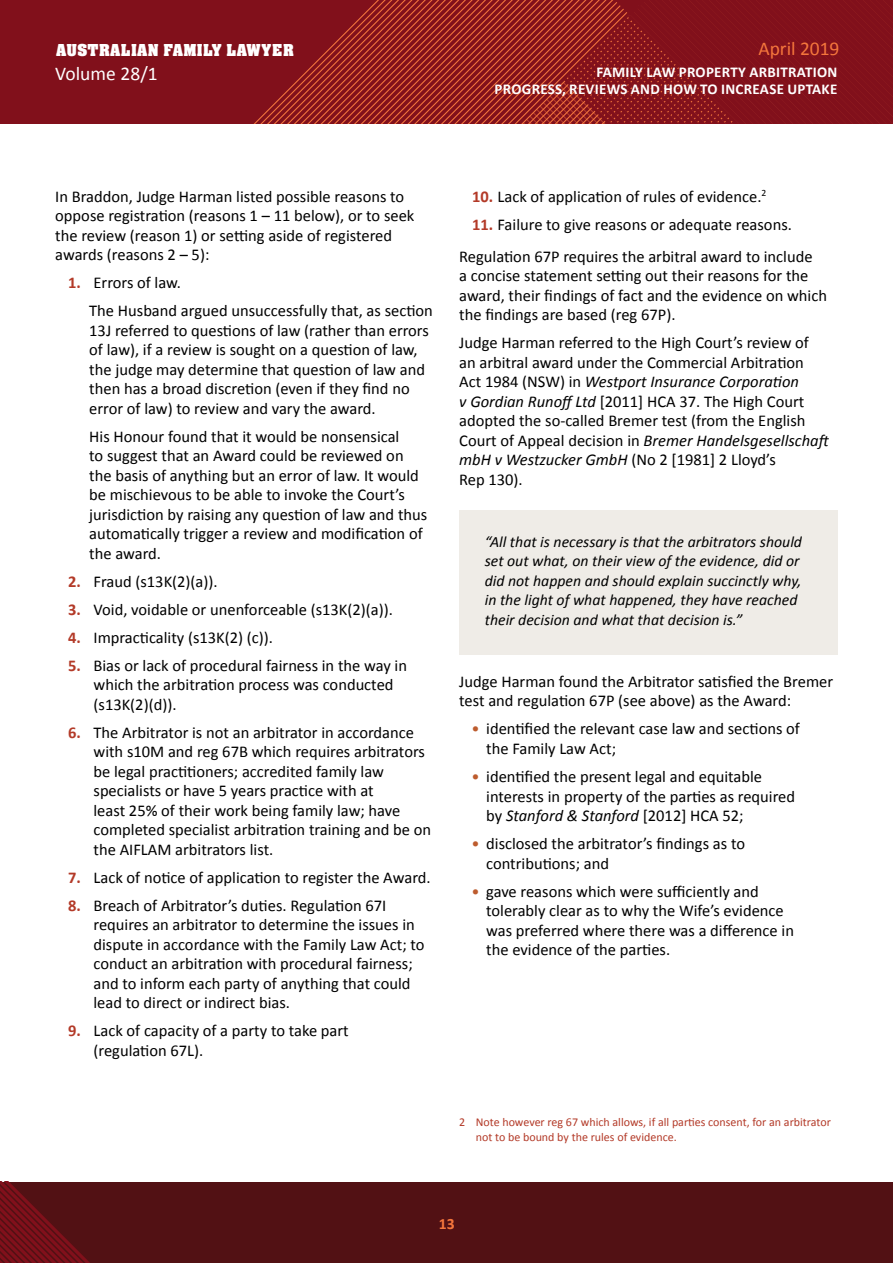
<style>
.page{position:relative;width:893px;height:1263px;background:#fff}
.page>*{position:absolute;margin:0;border:0;box-sizing:border-box;transform-origin:0 0}
.t1{font:19.5px "Calibri";color:#fff}
.t2{font:19.5px "Calibri";color:#f4763c}
.t3{font:18px "Aachen Bold Plain";letter-spacing:.02em;color:#fff}
.t4{font:16.5px/19.5px "Calibri";color:#000}
.t5{font:italic 15.75px/19.5px "Calibri";color:#000}
.t6{font:700 15.75px "Calibri";color:#f4763c}
.t7{font:700 15px/16.8px "Calibri";letter-spacing:.02em;color:#fff;text-align:right}
.t8{font:12px/14.4px "Calibri";color:#b33a28}
.s1{font-weight:700;color:#b33a28}
.s2{font-style:italic}
.s3{color:#bd5c2e}
</style>
<div class="page">
<div style="left:0;top:0;width:893px;height:124px;background:#81101b"></div>
<svg style="left:254px;top:0;width:639px;height:124px"></svg>
<div style="left:0;top:1182px;width:893px;height:81px;background:#521114"></div>
<svg style="left:0;top:1182px;width:90px;height:81px"></svg>
<div style="left:459px;top:510px;width:379px;height:144px;background:#efece7"></div>
<p class="t3" style="left:56px;top:39px;width:240px">AUSTRALIAN FAMILY LAWYER</p>
<p class="t1" style="left:55px;top:62px;width:104px">Volume 28/1</p>
<p class="t2" style="left:758px;top:36px;width:82px">April 2019</p>
<p class="t7" style="left:495px;top:63px;width:344px">FAMILY LAW PROPERTY ARBITRATION<br>PROGRESS, REVIEWS AND HOW TO INCREASE UPTAKE</p>
<p class="t4" style="left:55px;top:186px;width:361px">In Braddon, Judge Harman listed possible reasons to oppose registration (reasons 1 – 11 below), or to seek the review (reason 1) or setting aside of registered awards (reasons 2 – 5):</p>
<p class="t4" style="left:89px;top:268px;width:345px;line-height:28px;text-indent:-21px"><span class="s1">1.</span> Errors of law.<br>The Husband argued unsuccessfully that, as section</p>
<p class="t4" style="left:89px;top:320px;width:341px">13J referred to questions of law (rather than errors of law), if a review is sought on a question of law, the judge may determine that question of law and then has a broad discretion (even if they find no error of law) to review and vary the award.</p>
<p class="t4" style="left:89px;top:426px;width:340px">His Honour found that it would be nonsensical<br>to suggest that an Award could be reviewed on the basis of anything but an error of law. It would be mischievous to be able to invoke the Court’s jurisdiction by raising any question of law and thus automatically trigger a review and modification of the award.</p>
<p class="t4" style="left:68px;top:571px;width:151px"><span class="s1">2.</span> Fraud (s13K(2)(a)).</p>
<p class="t4" style="left:68px;top:599px;width:326px"><span class="s1">3.</span> Void, voidable or unenforceable (s13K(2)(a)).</p>
<p class="t4" style="left:68px;top:627px;width:207px"><span class="s1">4.</span> Impracticality (s13K(2) (c)).</p>
<p class="t4" style="left:94px;top:655px;width:315px;text-indent:-26px"><span class="s1">5.</span> Bias or lack of procedural fairness in the way in which the arbitration process was conducted (s13K(2)(d)).</p>
<p class="t4" style="left:94px;top:722px;width:339px;text-indent:-26px"><span class="s1">6.</span> The Arbitrator is not an arbitrator in accordance with s10M and reg 67B which requires arbitrators be legal practitioners; accredited family law specialists or have 5 years practice with at<br>least 25% of their work being family law; have completed specialist arbitration training and be on the AIFLAM arbitrators list.</p>
<p class="t4" style="left:68px;top:867px;width:364px"><span class="s1">7.</span> Lack of notice of application to register the Award.</p>
<p class="t4" style="left:94px;top:895px;width:332px;text-indent:-26px"><span class="s1">8.</span> Breach of Arbitrator’s duties. Regulation 67I requires an arbitrator to determine the issues in dispute in accordance with the Family Law Act; to conduct an arbitration with procedural fairness; and to inform each party of anything that could lead to direct or indirect bias.</p>
<p class="t4" style="left:94px;top:1020px;width:257px;text-indent:-26px"><span class="s1">9.</span> Lack of capacity of a party to take part (regulation 67L).</p>
<p class="t4" style="left:472px;top:186px;width:296px"><span class="s1">10.</span> Lack of application of rules of evidence.<sup>2</sup></p>
<p class="t4" style="left:459px;top:207px;width:355px;line-height:32.2px;text-align:center"><span class="s1">11.</span> Failure to give reasons or adequate reasons.<br>Regulation 67P requires the arbitral award to include</p>
<p class="t4" style="left:459px;top:265px;width:369px">a concise statement setting out their reasons for the award, their findings of fact and the evidence on which the findings are based (reg 67P).</p>
<p class="t4" style="left:459px;top:332px;width:373px">Judge Harman referred to the High Court’s review of<br>an arbitral award under the Commercial Arbitration<br>Act 1984 (NSW) in <span class="s2">Westport Insurance Corporation<br>v Gordian Runoff Ltd</span> [2011] HCA 37. The High Court adopted the so-called Bremer test (from the English Court of Appeal decision in <span class="s2">Bremer Handelsgesellschaft mbH v Westzucker GmbH</span> (No 2 [1981] 2 Lloyd’s<br>Rep 130).</p>
<p class="t5" style="left:485px;top:531px;width:319px">“All that is necessary is that the arbitrators should set out what, on their view of the evidence, did or did not happen and should explain succinctly why, in the light of what happened, they have reached their decision and what that decision is.”</p>
<p class="t4" style="left:459px;top:671px;width:375px">Judge Harman found the Arbitrator satisfied the Bremer test and regulation 67P (see above) as the Award:</p>
<p class="t4" style="left:486px;top:718px;width:315px;text-indent:-15px"><span class="s3">•</span> identified the relevant case law and sections of the Family Law Act;</p>
<p class="t4" style="left:486px;top:766px;width:310px;text-indent:-15px"><span class="s3">•</span> identified the present legal and equitable interests in property of the parties as required by <span class="s2">Stanford &amp; Stanford</span> [2012] HCA 52;</p>
<p class="t4" style="left:486px;top:833px;width:260px;text-indent:-15px"><span class="s3">•</span> disclosed the arbitrator’s findings as to contributions; and</p>
<p class="t4" style="left:486px;top:880px;width:309px;text-indent:-15px"><span class="s3">•</span> gave reasons which were sufficiently and tolerably clear as to why the Wife’s evidence was preferred where there was a difference in the evidence of the parties.</p>
<p class="t8" style="left:476px;top:1114px;width:357px;text-indent:-16px">2 Note however reg 67 which allows, if all parties consent, for an arbitrator not to be bound by the rules of evidence.</p>
<p class="t6" style="left:439px;top:1214px;width:17px">13</p>
</div>
